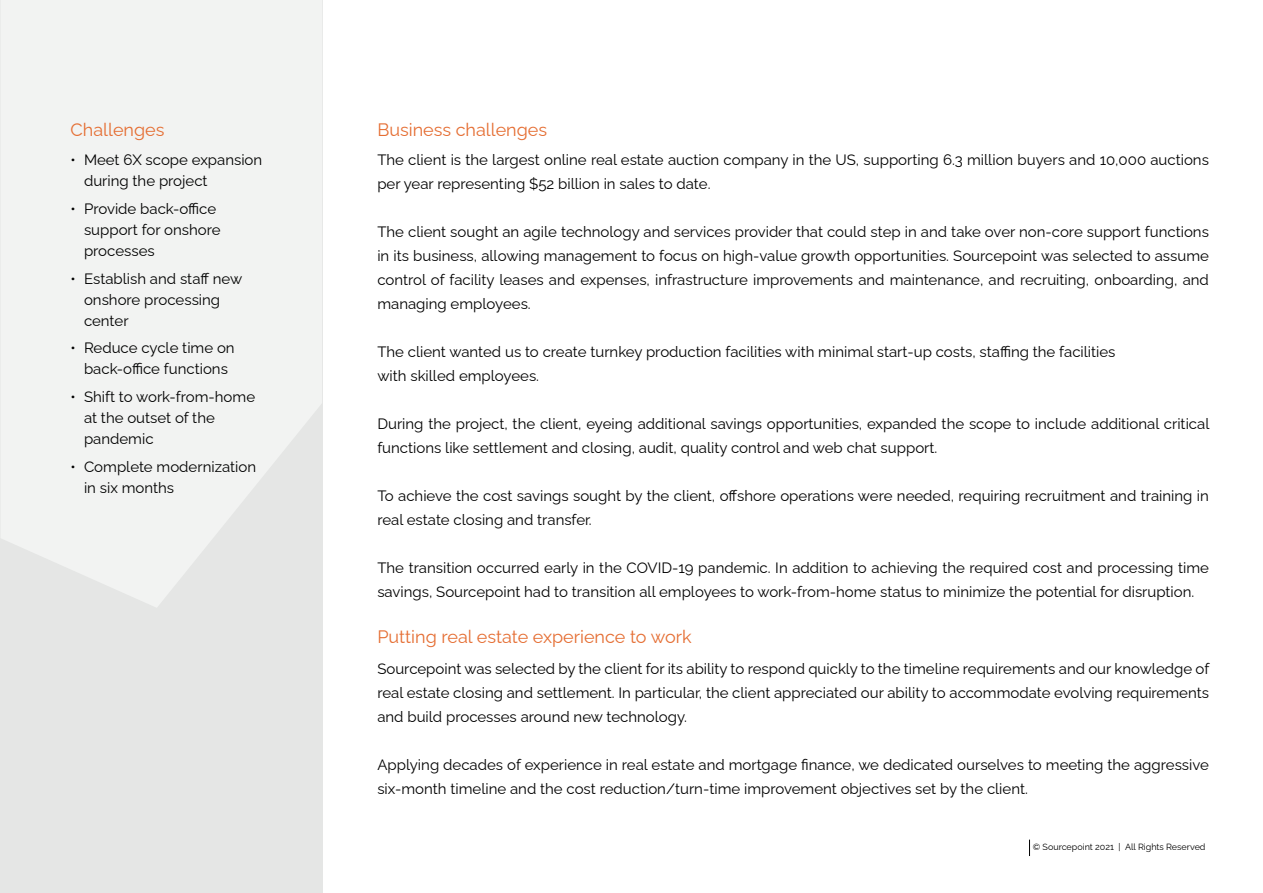
<style>
.page{position:relative;width:1263px;height:893px;background:#fff}
.page>*{position:absolute;margin:0;border:0;box-sizing:border-box;transform-origin:0 0}
.t1{font:18px "Raleway";color:#e56e33}
.t2{font:15px/24px "Raleway";color:#000}
.t3{font:9px "Raleway";color:#000}
</style>
<div class="page">
<svg style="left:1029px;top:840px;width:1px;height:16px"></svg>
<div style="left:0;top:0;width:323px;height:893px;background:#e5e6e5"></div>
<svg style="left:1px;top:0;width:321px;height:607px;fill:#f2f3f2"></svg>
<p class="t1" style="left:71px;top:115px;width:95px">Challenges</p>
<p class="t1" style="left:377px;top:115px;width:171px">Business challenges</p>
<p class="t2" style="left:84px;top:148px;width:180px;line-height:21px;text-indent:-14px">• Meet 6X scope expansion during the project</p>
<p class="t2" style="left:84px;top:196px;width:138px;line-height:21px;text-indent:-14px">• Provide back-office support for onshore processes</p>
<p class="t2" style="left:84px;top:266px;width:160px;line-height:21px;text-indent:-14px">• Establish and staff new onshore processing center</p>
<p class="t2" style="left:70px;top:336px;width:166px;line-height:21px;text-align:center">• Reduce cycle time on back-office functions</p>
<p class="t2" style="left:84px;top:385px;width:173px;line-height:21px;text-indent:-14px">• Shift to work-from-home at the outset of the pandemic</p>
<p class="t2" style="left:84px;top:454px;width:174px;line-height:21px;text-indent:-14px">• Complete modernization in six months</p>
<p class="t2" style="left:377px;top:146px;width:833px">The client is the largest online real estate auction company in the US, supporting 6.3 million buyers and 10,000 auctions per year representing $52 billion in sales to date.</p>
<p class="t2" style="left:377px;top:218px;width:833px;text-align:justify">The client sought an agile technology and services provider that could step in and take over non-core support functions in its business, allowing management to focus on high-value growth opportunities. Sourcepoint was selected to assume control of facility leases and expenses, infrastructure improvements and maintenance, and recruiting, onboarding, and managing employees.</p>
<p class="t2" style="left:377px;top:338px;width:740px">The client wanted us to create turnkey production facilities with minimal start-up costs, staffing the facilities with skilled employees.</p>
<p class="t2" style="left:377px;top:410px;width:833px">During the project, the client, eyeing additional savings opportunities, expanded the scope to include additional critical functions like settlement and closing, audit, quality control and web chat support.</p>
<p class="t2" style="left:377px;top:482px;width:833px">To achieve the cost savings sought by the client, offshore operations were needed, requiring recruitment and training in real estate closing and transfer.</p>
<p class="t2" style="left:377px;top:554px;width:833px">The transition occurred early in the COVID-19 pandemic. In addition to achieving the required cost and processing time savings, Sourcepoint had to transition all employees to work-from-home status to minimize the potential for disruption.</p>
<p class="t1" style="left:377px;top:622px;width:316px">Putting real estate experience to work</p>
<p class="t2" style="left:377px;top:655px;width:833px;text-align:justify">Sourcepoint was selected by the client for its ability to respond quickly to the timeline requirements and our knowledge of real estate closing and settlement. In particular, the client appreciated our ability to accommodate evolving requirements and build processes around new technology.</p>
<p class="t2" style="left:377px;top:751px;width:833px">Applying decades of experience in real estate and mortgage finance, we dedicated ourselves to meeting the aggressive six-month timeline and the cost reduction/turn-time improvement objectives set by the client.</p>
<p class="t3" style="left:1033px;top:840px;width:174px">© Sourcepoint 2021 | All Rights Reserved</p>
</div>
